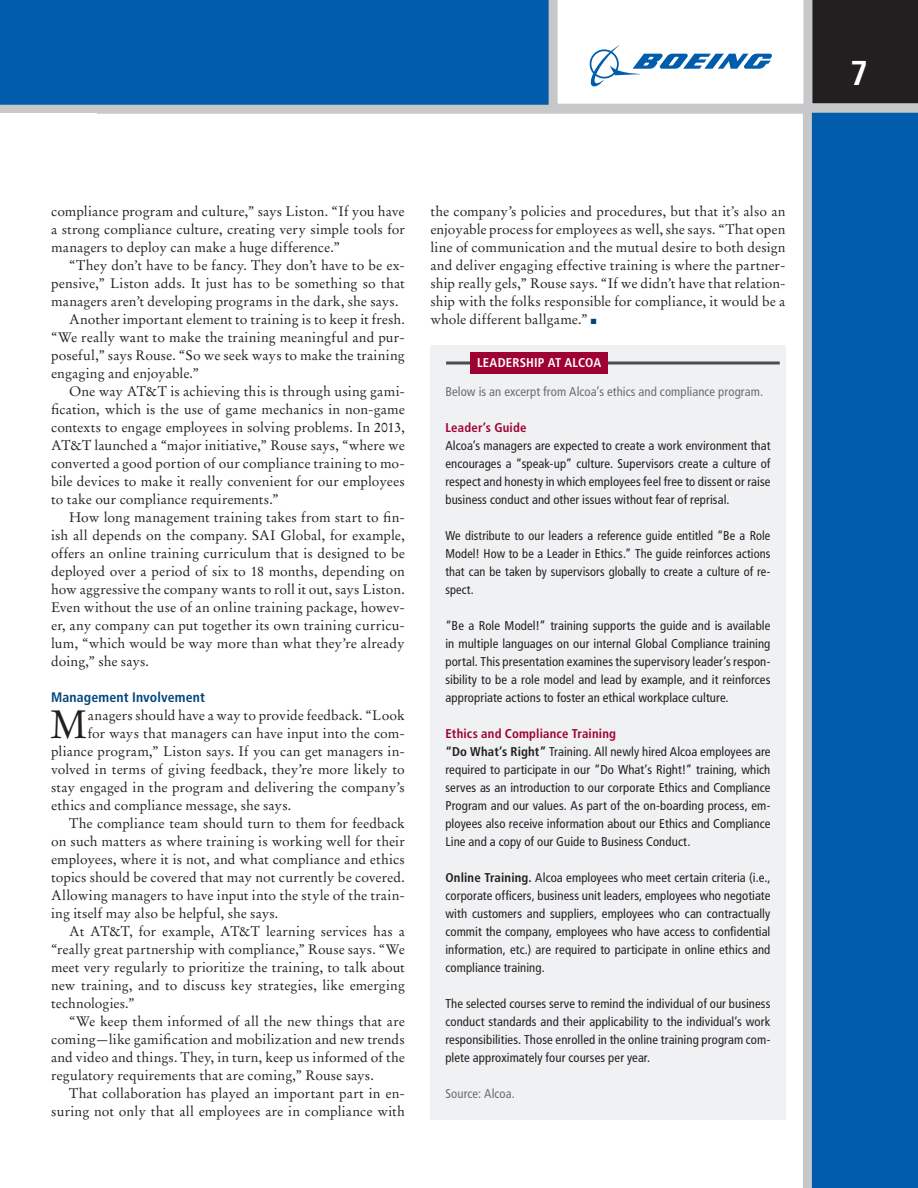
<style>
.page{position:relative;width:918px;height:1188px;background:#015dab}
.page>*{position:absolute;margin:0;border:0;box-sizing:border-box;transform-origin:0 0}
.section_title_1st_pa{font:39.45px "Stempel Garamond LT Std";color:#231f20}
.t1{font:700 condensed 34.5px "Frutiger LT Std";color:#fff}
.Body_Copy{font:13.8px/18px "Stempel Garamond LT Std";letter-spacing:.005em;color:#231f20;text-align:justify}
.section_title_1st_pa-2{font:13.8px "Stempel Garamond LT Std";letter-spacing:.01em;color:#231f20}
.Section_Title{font:700 condensed 13.8px "Frutiger LT Std";letter-spacing:.01em;color:#00467e}
.Sidebar_Text{font:condensed 12.75px/18px "Frutiger LT Std";letter-spacing:.005em;color:#231f20;text-align:justify}
.Sidebar_Intro_Source{font:condensed 12.75px "Frutiger LT Std";letter-spacing:.005em;color:#6c6d70}
.Sidebar_Text-2{font:700 condensed 12.75px "Frutiger LT Std";letter-spacing:.015em;color:#9e0132}
.Bubble_Copy{font:700 condensed 12.75px "Frutiger LT Std";letter-spacing:.015em;color:#fff}
.s1{color:#00467e}
.s2{font-weight:700}
</style>
<div class="page">
<div style="left:0;top:105px;width:812px;height:1083px;background:#fff"></div>
<div style="left:0;top:113px;width:96px;height:1075px;background:#fff"></div>
<svg style="left:549px;top:0;width:369px;height:113px;background:#b3b6ba"></svg>
<div style="left:430px;top:346px;width:356px;height:774px;background:#f0f1f2"></div>
<hr style="left:446px;top:362px;width:334px;height:3px;background:#4b4c4d">
<div style="left:471px;top:352px;width:137px;height:22px;background:#9e0132"></div>
<p class="Body_Copy" style="left:51px;top:202px;width:355px">compliance program and culture,” says Liston. “If you have a strong compliance culture, creating very simple tools for managers to deploy can make a huge difference.”</p>
<p class="Body_Copy" style="left:51px;top:256px;width:355px;text-indent:18px">“They don’t have to be fancy. They don’t have to be ex&shy;pensive,” Liston adds. It just has to be something so that managers aren’t developing programs in the dark, she says.</p>
<p class="Body_Copy" style="left:51px;top:310px;width:355px;text-indent:18px">Another important element to training is to keep it fresh. “We really want to make the training meaningful and pur&shy;poseful,” says Rouse. “So we seek ways to make the training engaging and enjoyable.”</p>
<p class="Body_Copy" style="left:51px;top:382px;width:355px;text-indent:18px">One way AT&amp;T is achieving this is through using gami&shy;fication, which is the use of game mechanics in non-game contexts to engage employees in solving problems. In 2013, AT&amp;T launched a “major initiative,” Rouse says, “where we converted a good portion of our compliance training to mo&shy;bile devices to make it really convenient for our employees to take our compliance requirements.”</p>
<p class="Body_Copy" style="left:51px;top:508px;width:355px;text-indent:18px">How long management training takes from start to fin&shy;ish all depends on the company. SAI Global, for example, offers an online training curriculum that is designed to be deployed over a period of six to 18 months, depending on how aggressive the company wants to roll it out, says Liston.<br>Even without the use of an online training package, howev&shy;er, any company can put together its own training curricu&shy;lum, “which would be way more than what they’re already doing,” she says.</p>
<p class="Section_Title" style="left:51px;top:689px;width:155px">Management Involvement</p>
<p class="section_title_1st_pa" style="left:50px;top:701px;width:39px">M</p>
<p class="section_title_1st_pa-2" style="left:88px;top:707px;width:318px">anagers should have a way to provide feedback. “Look</p>
<p class="section_title_1st_pa-2" style="left:88px;top:725px;width:318px">for ways that managers can have input into the com-</p>
<p class="section_title_1st_pa-2" style="left:51px;top:743px;width:355px">pliance program,” Liston says. If you can get managers in-</p>
<p class="section_title_1st_pa-2" style="left:51px;top:761px;width:355px">volved in terms of giving feedback, they’re more likely to</p>
<p class="section_title_1st_pa-2" style="left:51px;top:779px;width:355px">stay engaged in the program and delivering the company’s</p>
<p class="section_title_1st_pa-2" style="left:51px;top:797px;width:242px">ethics and compliance message, she says.</p>
<p class="Body_Copy" style="left:51px;top:814px;width:355px;text-indent:18px">The compliance team should turn to them for feedback on such matters as where training is working well for their employees, where it is not, and what compliance and ethics topics should be covered that may not currently be covered.<br>Allowing managers to have input into the style of the train&shy;ing itself may also be helpful, she says.</p>
<p class="Body_Copy" style="left:51px;top:922px;width:355px;text-indent:18px">At AT&amp;T, for example, AT&amp;T learning services has a “really great partnership with compliance,” Rouse says. “We meet very regularly to prioritize the training, to talk about new training, and to discuss key strategies, like emerging technologies.”</p>
<p class="Body_Copy" style="left:51px;top:1012px;width:355px;text-indent:18px">“We keep them informed of all the new things that are coming—like gamification and mobilization and new trends and video and things. They, in turn, keep us informed of the regulatory requirements that are coming,” Rouse says.</p>
<p class="Body_Copy" style="left:51px;top:1084px;width:355px;text-align:right">That collaboration has played an important part in en&shy;suring not only that all employees are in compliance with</p>
<p class="Body_Copy" style="left:430px;top:202px;width:357px">the company’s policies and procedures, but that it’s also an enjoyable process for employees as well, she says. “That open line of communication and the mutual desire to both design and deliver engaging effective training is where the partner&shy;ship really gels,” Rouse says. “If we didn’t have that relation&shy;ship with the folks responsible for compliance, it would be a whole different ballgame.” <span class="s1">■</span></p>
<p class="Bubble_Copy" style="left:477px;top:355px;width:126px">LEADERSHIP AT ALCOA</p>
<p class="Sidebar_Intro_Source" style="left:445px;top:384px;width:319px">Below is an excerpt from Alcoa’s ethics and compliance program.</p>
<p class="Sidebar_Text-2" style="left:445px;top:420px;width:83px">Leader’s Guide</p>
<p class="Sidebar_Text" style="left:445px;top:437px;width:327px">Alcoa’s managers are expected to create a work environment that encourages a “speak-up” culture. Supervisors create a culture of respect and honesty in which employees feel free to dissent or raise business conduct and other issues without fear of reprisal.</p>
<p class="Sidebar_Text" style="left:445px;top:527px;width:327px">We distribute to our leaders a reference guide entitled “Be a Role Model! How to be a Leader in Ethics.” The guide reinforces actions that can be taken by supervisors globally to create a culture of re&shy;spect.</p>
<p class="Sidebar_Text" style="left:445px;top:617px;width:327px">“Be a Role Model!” training supports the guide and is available in multiple languages on our internal Global Compliance training portal. This presentation examines the supervisory leader’s respon&shy;sibility to be a role model and lead by example, and it reinforces appropriate actions to foster an ethical workplace culture.</p>
<p class="Sidebar_Text-2" style="left:445px;top:726px;width:172px">Ethics and Compliance Training</p>
<p class="Sidebar_Text" style="left:445px;top:743px;width:327px"><span class="s2">“Do What’s Right”</span> Training. All newly hired Alcoa employees are required to participate in our “Do What’s Right!” training, which serves as an introduction to our corporate Ethics and Compliance Program and our values. As part of the on-boarding process, em&shy;ployees also receive information about our Ethics and Compliance Line and a copy of our Guide to Business Conduct.</p>
<p class="Sidebar_Text" style="left:445px;top:869px;width:327px"><span class="s2">Online Training.</span> Alcoa employees who meet certain criteria (i.e., corporate officers, business unit leaders, employees who negotiate with customers and suppliers, employees who can contractually commit the company, employees who have access to confidential information, etc.) are required to participate in online ethics and compliance training.</p>
<p class="Sidebar_Text" style="left:445px;top:995px;width:327px">The selected courses serve to remind the individual of our business conduct standards and their applicability to the individual’s work responsibilities. Those enrolled in the online training program com&shy;plete approximately four courses per year.</p>
<p class="Sidebar_Intro_Source" style="left:445px;top:1086px;width:71px">Source: Alcoa.</p>
<h2 class="t1" style="left:850px;top:52px;width:19px">7</h2>
</div>
